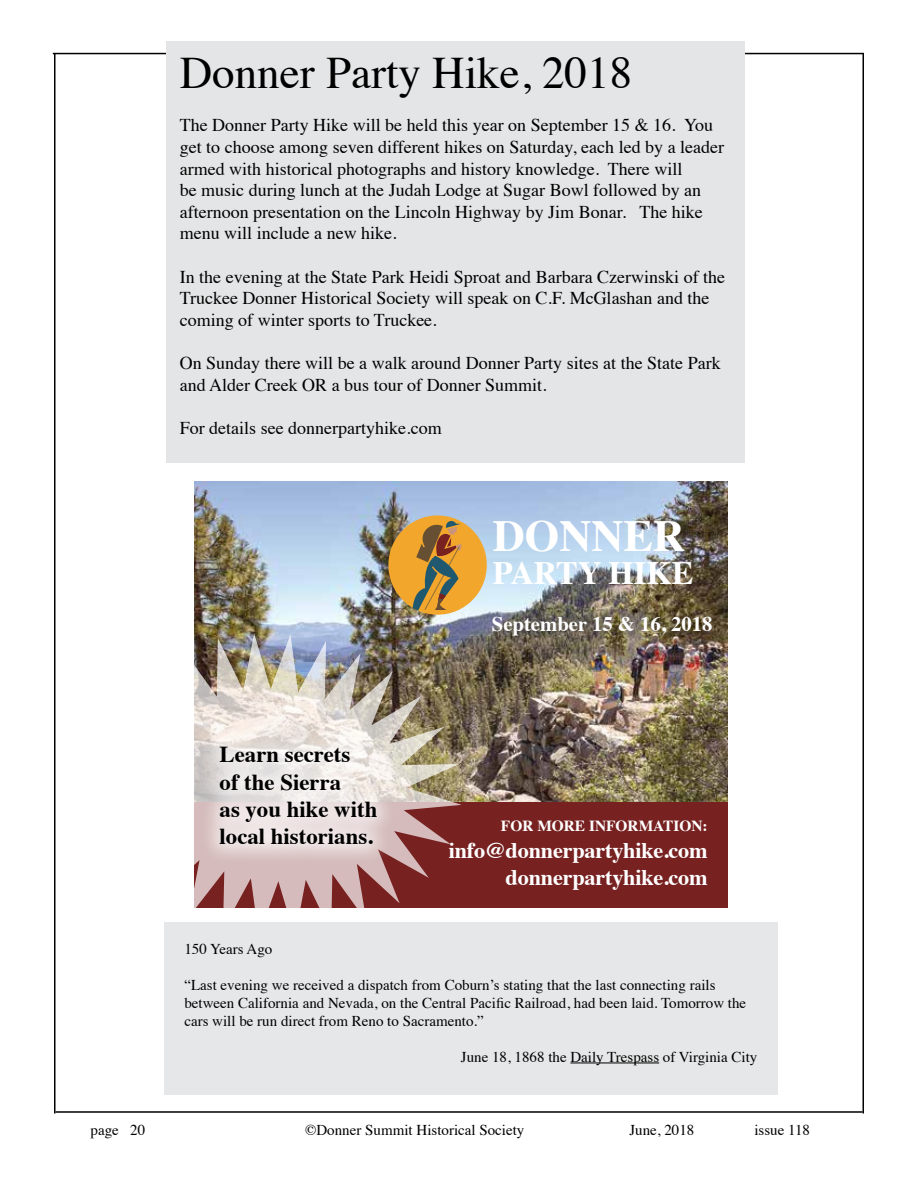
<style>
.page{position:relative;width:918px;height:1188px;background:#fff}
.page>*{position:absolute;margin:0;border:0;box-sizing:border-box;transform-origin:0 0}
.t1{font:45px "Times";color:#000}
.t2{font:700 44.4px "Times";color:#fff}
.t3{font:700 32.55px "Times";color:#fff}
.t4{font:700 22.8px/27.3px "Times";color:#000}
.t5{font:700 22.35px/26.7px "Times";letter-spacing:-.01em;color:#fff;text-align:right}
.t6{font:700 20.7px "Times";color:#fff}
.t7{font:18px/21.6px "Times";color:#000}
.t8{font:700 15.45px "Times";color:#fff}
.t9{font:15px/18px "Times";color:#000}
</style>
<div class="page">
<hr style="left:54px;top:54px;width:2px;height:1059px;background:#000">
<hr style="left:53px;top:53px;width:811px;height:1px;background:#000">
<hr style="left:862px;top:54px;width:2px;height:1059px;background:#000">
<hr style="left:56px;top:1111px;width:806px;height:2px;background:#000">
<div style="left:166px;top:41px;width:579px;height:421px;background:#e4e5e6"></div>
<div style="left:194px;top:802px;width:533px;height:106px;background:#772121"></div>
<img style="left:194px;top:482px;width:533px;height:319px">
<div style="left:388px;top:515px;width:99px;height:100px;background:#f2a62c;border-radius:50%"></div>
<svg style="left:413px;top:521px;width:48px;height:90px"></svg>
<img style="left:194px;top:633px;width:268px;height:275px">
<div style="left:199px;top:726px;width:198px;height:139px;background:#fff;opacity:.75"></div>
<div style="left:164px;top:922px;width:614px;height:173px;background:#e6e7e8"></div>
<hr style="left:570px;top:1063px;width:89px;height:1px;background:#000">
<h1 class="t1" style="left:180px;top:31px;width:454px">Donner Party Hike, 2018</h1>
<p class="t7" style="left:180px;top:113px;width:546px">The Donner Party Hike will be held this year on September 15 &amp; 16. You get to choose among seven different hikes on Saturday, each led by a leader armed with historical photographs and history knowledge. There will<br>be music during lunch at the Judah Lodge at Sugar Bowl followed by an afternoon presentation on the Lincoln Highway by Jim Bonar. The hike menu will include a new hike.</p>
<p class="t7" style="left:180px;top:264px;width:547px">In the evening at the State Park Heidi Sproat and Barbara Czerwinski of the<br>Truckee Donner Historical Society will speak on C.F. McGlashan and the coming of winter sports to Truckee.</p>
<p class="t7" style="left:180px;top:351px;width:542px">On Sunday there will be a walk around Donner Party sites at the State Park and Alder Creek OR a bus tour of Donner Summit.</p>
<p class="t7" style="left:180px;top:416px;width:263px">For details see donnerpartyhike.com</p>
<h2 class="t2" style="left:493px;top:494px;width:194px">DONNER</h2>
<h3 class="t3" style="left:493px;top:541px;width:202px">PARTY HIKE</h3>
<p class="t4" style="left:220px;top:738px;width:159px">Learn secrets<br>of the Sierra<br>as you hike with local historians.</p>
<p class="t6" style="left:492px;top:605px;width:222px">September 15 &amp; 16, 2018</p>
<p class="t8" style="left:501px;top:811px;width:208px">FOR MORE INFORMATION:</p>
<p class="t5" style="left:449px;top:835px;width:260px">info@donnerpartyhike.com donnerpartyhike.com</p>
<p class="t9" style="left:184px;top:938px;width:89px">150 Years Ago</p>
<p class="t9" style="left:184px;top:974px;width:563px">“Last evening we received a dispatch from Coburn’s stating that the last connecting rails between California and Nevada, on the Central Pacific Railroad, had been laid. Tomorrow the cars will be run direct from Reno to Sacramento.”</p>
<p class="t9" style="left:461px;top:1046px;width:298px">June 18, 1868 the Daily Trespass of Virginia City</p>
<p class="t9" style="left:91px;top:1120px;width:56px">page 20</p>
<p class="t9" style="left:305px;top:1120px;width:221px">©Donner Summit Historical Society</p>
<p class="t9" style="left:629px;top:1120px;width:66px">June, 2018</p>
<p class="t9" style="left:754px;top:1120px;width:57px">issue 118</p>
</div>
